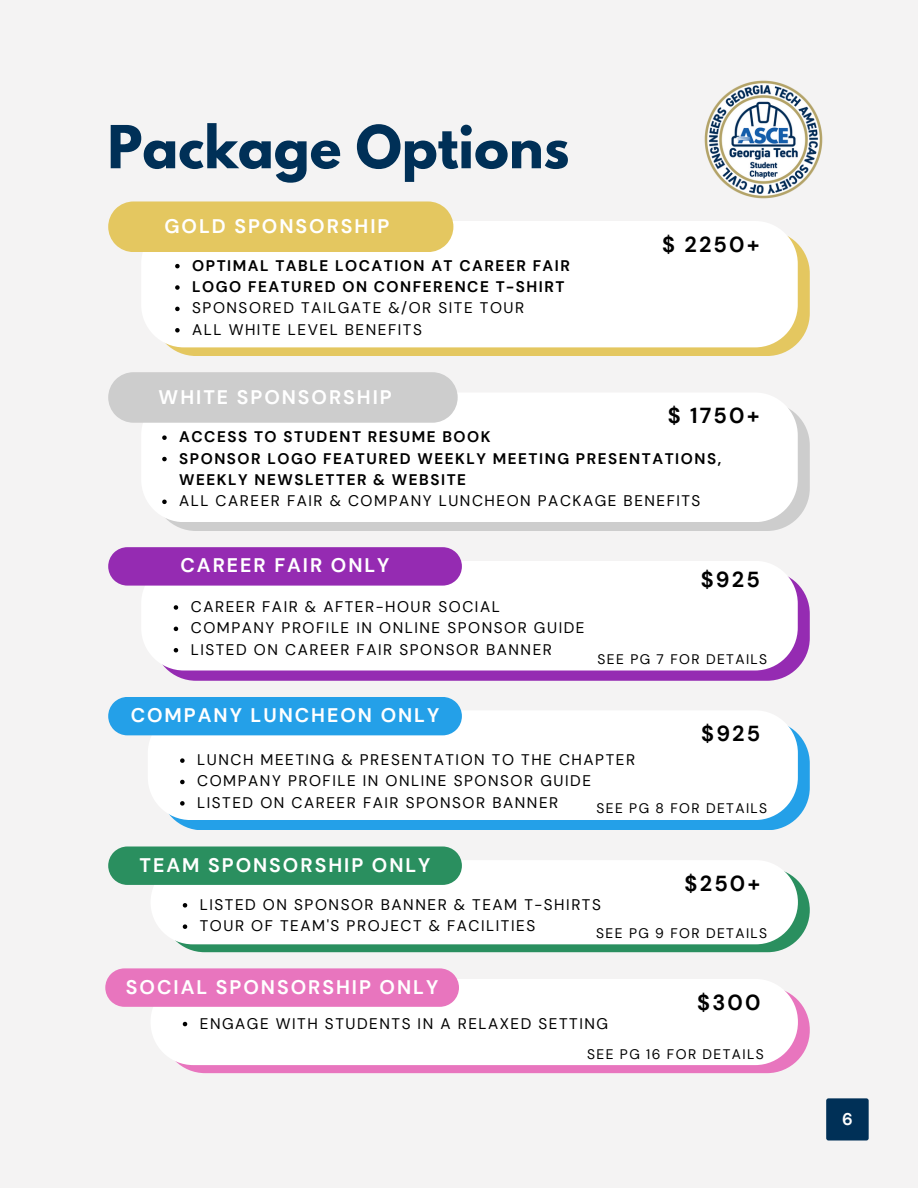
<style>
.page{position:relative;width:918px;height:1188px;background:#f4f3f3}
.page>*{position:absolute;margin:0;border:0;box-sizing:border-box;transform-origin:0 0}
.t1{font:700 52.5px "League Spartan";color:#003057}
.t2{font:700 21.75px "DM Sans";letter-spacing:.1em;color:#000}
.t3{font:700 19.65px "DM Sans";letter-spacing:.1em;color:#fff}
.t4{font:700 16.95px "DM Sans";color:#fff}
.t5{font:15.3px "DM Sans";letter-spacing:.1em;color:#000}
.t6{font:700 15.3px/21.3px "DM Sans";letter-spacing:.1em;color:#000}
.t7{font:13.8px "DM Sans";letter-spacing:.1em;color:#000}
</style>
<div class="page">
<div style="left:826px;top:1098px;width:43px;height:43px;background:#003057;border-radius:2px"></div>
<div style="left:153px;top:231px;width:657px;height:125px;background:#e4c760;border-radius:43px"></div>
<div style="left:141px;top:221px;width:657px;height:126px;background:#fff;border-radius:43px"></div>
<div style="left:108px;top:201px;width:345px;height:51px;background:#e4c760"></div>
<svg style="left:175px;top:264px;width:5px;height:4px"></svg>
<svg style="left:175px;top:285px;width:5px;height:5px"></svg>
<svg style="left:175px;top:307px;width:5px;height:4px"></svg>
<svg style="left:175px;top:328px;width:5px;height:5px"></svg>
<div style="left:153px;top:403px;width:657px;height:128px;background:#cdcdcd;border-radius:43px"></div>
<div style="left:141px;top:393px;width:657px;height:129px;background:#fff;border-radius:43px"></div>
<div style="left:108px;top:372px;width:350px;height:51px;background:#cdcdcd"></div>
<svg style="left:162px;top:435px;width:5px;height:5px"></svg>
<svg style="left:162px;top:457px;width:5px;height:4px"></svg>
<svg style="left:162px;top:500px;width:5px;height:4px"></svg>
<img style="left:704px;top:80px;width:119px;height:119px">
<div style="left:162px;top:987px;width:648px;height:86px;background:#e875be;border-radius:43px"></div>
<div style="left:151px;top:979px;width:647px;height:86px;background:#fff;border-radius:43px"></div>
<svg style="left:183px;top:1022px;width:4px;height:4px"></svg>
<svg style="left:105px;top:968px;width:354px;height:39px;background:#e87ac0"></svg>
<div style="left:162px;top:868px;width:648px;height:84px;background:#2a8f5f;border-radius:42px"></div>
<div style="left:151px;top:860px;width:647px;height:84px;background:#fff;border-radius:42px"></div>
<svg style="left:183px;top:903px;width:4px;height:5px"></svg>
<svg style="left:183px;top:924px;width:4px;height:5px"></svg>
<div style="left:108px;top:847px;width:354px;height:38px;background:#2a8f5f"></div>
<div style="left:160px;top:721px;width:650px;height:109px;background:#24a0e8;border-radius:43px"></div>
<div style="left:148px;top:710px;width:650px;height:110px;background:#fff;border-radius:43px"></div>
<svg style="left:180px;top:758px;width:5px;height:5px"></svg>
<svg style="left:180px;top:780px;width:5px;height:4px"></svg>
<svg style="left:180px;top:801px;width:5px;height:5px"></svg>
<div style="left:108px;top:697px;width:354px;height:38px;background:#24a0e8"></div>
<div style="left:153px;top:571px;width:657px;height:110px;background:#952bb2;border-radius:43px"></div>
<div style="left:141px;top:561px;width:657px;height:110px;background:#fff;border-radius:43px"></div>
<svg style="left:174px;top:605px;width:4px;height:5px"></svg>
<svg style="left:174px;top:627px;width:4px;height:4px"></svg>
<svg style="left:174px;top:648px;width:4px;height:4px"></svg>
<svg style="left:108px;top:547px;width:354px;height:39px;background:#9833b4"></svg>
<h1 class="t1" style="left:108px;top:121px;width:463px">Package Options</h1>
<h2 class="t3" style="left:164px;top:214px;width:227px">GOLD SPONSORSHIP</h2>
<p class="t6" style="left:192px;top:255px;width:379px">OPTIMAL TABLE LOCATION AT CAREER FAIR</p>
<p class="t6" style="left:192px;top:276px;width:374px">LOGO FEATURED ON CONFERENCE T-SHIRT</p>
<p class="t5" style="left:192px;top:298px;width:334px">SPONSORED TAILGATE &amp;/OR SITE TOUR</p>
<p class="t5" style="left:192px;top:320px;width:231px">ALL WHITE LEVEL BENEFITS</p>
<h2 class="t2" style="left:662px;top:230px;width:99px">$ 2250+</h2>
<h2 class="t3" style="left:159px;top:384px;width:235px">WHITE SPONSORSHIP</h2>
<h2 class="t6" style="left:179px;top:426px;width:313px">ACCESS TO STUDENT RESUME BOOK</h2>
<p class="t6" style="left:179px;top:448px;width:544px">SPONSOR LOGO FEATURED WEEKLY MEETING PRESENTATIONS,<br>WEEKLY NEWSLETTER &amp; WEBSITE</p>
<p class="t5" style="left:179px;top:491px;width:523px">ALL CAREER FAIR &amp; COMPANY LUNCHEON PACKAGE BENEFITS</p>
<h2 class="t2" style="left:668px;top:397px;width:93px">$ 1750+</h2>
<p class="t2" style="left:668px;top:402px;width:94px">$ 1750+</p>
<p class="t3" style="left:181px;top:553px;width:211px">CAREER FAIR ONLY</p>
<p class="t3" style="left:174px;top:555px;width:211px">CAREER FAIR ONLY</p>
<h3 class="t5" style="left:191px;top:597px;width:311px">CAREER FAIR &amp; AFTER-HOUR SOCIAL</h3>
<p class="t5" style="left:191px;top:618px;width:395px">COMPANY PROFILE IN ONLINE SPONSOR GUIDE</p>
<h2 class="t5" style="left:191px;top:640px;width:363px">LISTED ON CAREER FAIR SPONSOR BANNER</h2>
<p class="t2" style="left:701px;top:566px;width:61px">$925</p>
<h3 class="t7" style="left:598px;top:651px;width:171px">SEE PG 7 FOR DETAILS</h3>
<p class="t3" style="left:131px;top:703px;width:310px">COMPANY LUNCHEON ONLY</p>
<p class="t2" style="left:701px;top:720px;width:61px">$925</p>
<p class="t5" style="left:197px;top:750px;width:439px">LUNCH MEETING &amp; PRESENTATION TO THE CHAPTER</p>
<h3 class="t5" style="left:197px;top:771px;width:395px">COMPANY PROFILE IN ONLINE SPONSOR GUIDE</h3>
<p class="t5" style="left:197px;top:793px;width:363px">LISTED ON CAREER FAIR SPONSOR BANNER</p>
<h2 class="t7" style="left:596px;top:799px;width:172px">SEE PG 8 FOR DETAILS</h2>
<p class="t3" style="left:140px;top:852px;width:293px">TEAM SPONSORSHIP ONLY</p>
<p class="t2" style="left:685px;top:869px;width:77px">$250+</p>
<h3 class="t5" style="left:200px;top:895px;width:403px">LISTED ON SPONSOR BANNER &amp; TEAM T-SHIRTS</h3>
<p class="t5" style="left:200px;top:916px;width:337px">TOUR OF TEAM'S PROJECT &amp; FACILITIES</p>
<h2 class="t7" style="left:596px;top:924px;width:173px">SEE PG 9 FOR DETAILS</h2>
<p class="t3" style="left:126px;top:974px;width:314px">SOCIAL SPONSORSHIP ONLY</p>
<h2 class="t2" style="left:697px;top:988px;width:65px">$300</h2>
<p class="t5" style="left:200px;top:1013px;width:410px">ENGAGE WITH STUDENTS IN A RELAXED SETTING</p>
<p class="t7" style="left:587px;top:1045px;width:178px">SEE PG 16 FOR DETAILS</p>
<p class="t4" style="left:842px;top:1108px;width:12px">6</p>
</div>
